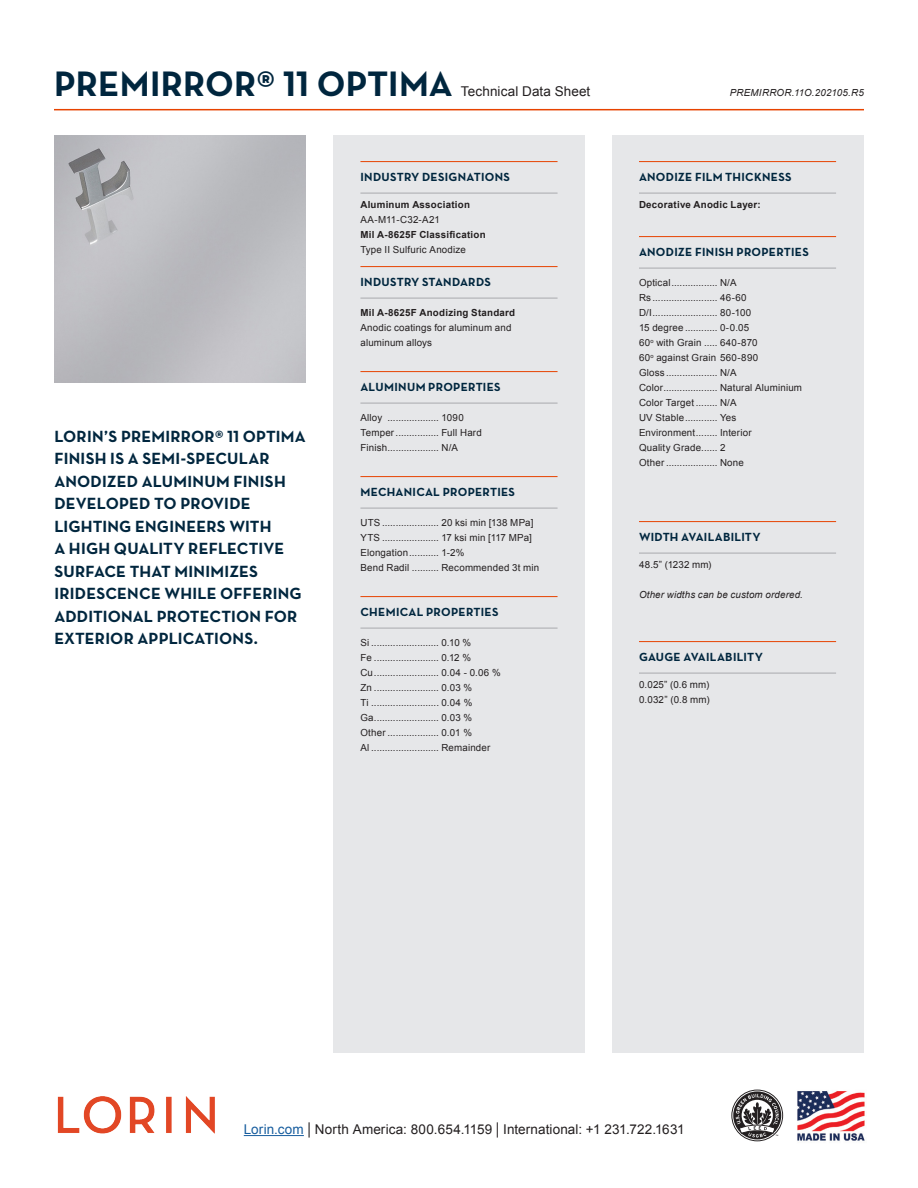
<style>
.page{position:relative;width:918px;height:1188px;background:#fff}
.page>*{position:absolute;margin:0;border:0;box-sizing:border-box;transform-origin:0 0}
.t1{font:700 36px "Neutraface Text";letter-spacing:.005em;color:#00263e}
.t2{font:700 16.5px/22.5px "Neutraface Text";letter-spacing:.015em;color:#00263e}
.t3{font:13.5px "Arial";letter-spacing:.01em;color:#231f20}
.t4{font:700 12px "Neutraface Text";letter-spacing:.025em;color:#00263e}
.t5{font:9.75px "Arial";letter-spacing:.02em;color:#231f20}
.t6{font:700 9.75px "Arial";letter-spacing:.025em;color:#231f20}
.t7{font:italic 9.75px "Arial";letter-spacing:.02em;color:#231f20}
.t8{font:3.15px "Arial";color:#231f20}
.s1{color:#175d9e}
.s2{font-size:16.2px}
</style>
<div class="page">
<div style="left:333px;top:135px;width:252px;height:918px;background:#e6e7e9"></div>
<div style="left:612px;top:135px;width:252px;height:918px;background:#e6e7e9"></div>
<img style="left:57px;top:1096px;width:158px;height:38px">
<hr style="left:244px;top:1135px;width:60px;height:1px;background:#175d9e">
<img style="left:797px;top:1091px;width:68px;height:50px">
<img style="left:54px;top:135px;width:252px;height:248px">
<hr style="left:360px;top:161px;width:198px;height:1px;background:#e74300">
<hr style="left:360px;top:193px;width:198px;height:1px;background:#a8a9ad">
<hr style="left:360px;top:266px;width:198px;height:1px;background:#e74300">
<hr style="left:360px;top:298px;width:198px;height:1px;background:#a8a9ad">
<hr style="left:360px;top:371px;width:198px;height:1px;background:#e74300">
<hr style="left:360px;top:403px;width:198px;height:1px;background:#a8a9ad">
<hr style="left:360px;top:476px;width:198px;height:1px;background:#e74300">
<hr style="left:360px;top:508px;width:198px;height:1px;background:#a8a9ad">
<hr style="left:360px;top:596px;width:198px;height:1px;background:#e74300">
<hr style="left:360px;top:628px;width:198px;height:1px;background:#a8a9ad">
<hr style="left:639px;top:161px;width:197px;height:1px;background:#e74300">
<hr style="left:639px;top:193px;width:197px;height:1px;background:#a8a9ad">
<hr style="left:639px;top:236px;width:197px;height:1px;background:#e74300">
<hr style="left:639px;top:268px;width:197px;height:1px;background:#a8a9ad">
<hr style="left:639px;top:521px;width:197px;height:1px;background:#e74300">
<hr style="left:639px;top:553px;width:197px;height:1px;background:#a8a9ad">
<hr style="left:639px;top:641px;width:197px;height:1px;background:#e74300">
<hr style="left:639px;top:673px;width:197px;height:1px;background:#a8a9ad">
<svg style="left:731px;top:1090px;width:52px;height:51px"></svg>
<hr style="left:54px;top:109px;width:810px;height:1px;background:#e74300">
<p class="t1" style="left:54px;top:60px;width:400px">PREMIRROR® 11 OPTIMA</p>
<p class="t3" style="left:461px;top:82px;width:131px">Technical Data Sheet</p>
<p class="t7" style="left:730px;top:86px;width:136px">PREMIRROR.11O.202105.R5</p>
<p class="t2" style="left:54px;top:425px;width:253px">LORIN’S PREMIRROR® 11 OPTIMA<br>FINISH IS A SEMI-SPECULAR<br>ANODIZED ALUMINUM FINISH<br>DEVELOPED TO PROVIDE<br>LIGHTING ENGINEERS WITH<br>A HIGH QUALITY REFLECTIVE<br>SURFACE THAT MINIMIZES<br>IRIDESCENCE WHILE OFFERING<br>ADDITIONAL PROTECTION FOR<br>EXTERIOR APPLICATIONS.</p>
<p class="t4" style="left:360px;top:170px;width:151px">INDUSTRY DESIGNATIONS</p>
<p class="t6" style="left:360px;top:199px;width:111px">Aluminum Association</p>
<p class="t5" style="left:360px;top:214px;width:81px">AA-M11-C32-A21</p>
<p class="t6" style="left:360px;top:229px;width:127px">Mil A-8625F Classification</p>
<p class="t5" style="left:360px;top:244px;width:107px">Type II Sulfuric Anodize</p>
<p class="t4" style="left:360px;top:275px;width:132px">INDUSTRY STANDARDS</p>
<p class="t6" style="left:360px;top:307px;width:156px">Mil A-8625F Anodizing Standard</p>
<p class="t5" style="left:360px;top:322px;width:153px">Anodic coatings for aluminum and</p>
<p class="t5" style="left:360px;top:337px;width:73px">aluminum alloys</p>
<p class="t4" style="left:360px;top:380px;width:142px">ALUMINUM PROPERTIES</p>
<p class="t5" style="left:360px;top:412px;width:105px">Alloy ................... 1090</p>
<p class="t5" style="left:360px;top:427px;width:123px">Temper................ Full Hard</p>
<p class="t5" style="left:360px;top:442px;width:99px">Finish................... N/A</p>
<p class="t4" style="left:360px;top:485px;width:156px">MECHANICAL PROPERTIES</p>
<p class="t5" style="left:360px;top:517px;width:174px">UTS ..................... 20 ksi min [138 MPa]</p>
<p class="t5" style="left:360px;top:532px;width:173px">YTS ..................... 17 ksi min [117 MPa]</p>
<p class="t5" style="left:360px;top:547px;width:106px">Elongation........... 1-2%</p>
<p class="t5" style="left:360px;top:562px;width:180px">Bend Radil .......... Recommended 3t min</p>
<p class="t4" style="left:360px;top:605px;width:140px">CHEMICAL PROPERTIES</p>
<p class="t5" style="left:360px;top:637px;width:112px">Si ......................... 0.10 %</p>
<p class="t5" style="left:360px;top:652px;width:112px">Fe ........................ 0.12 %</p>
<p class="t5" style="left:360px;top:667px;width:142px">Cu........................ 0.04 - 0.06 %</p>
<p class="t5" style="left:360px;top:682px;width:113px">Zn ........................ 0.03 %</p>
<p class="t5" style="left:360px;top:697px;width:114px">Ti ......................... 0.04 %</p>
<p class="t5" style="left:360px;top:712px;width:113px">Ga........................ 0.03 %</p>
<p class="t5" style="left:360px;top:727px;width:113px">Other ................... 0.01 %</p>
<p class="t5" style="left:360px;top:742px;width:131px">Al ......................... Remainder</p>
<p class="t4" style="left:639px;top:170px;width:154px">ANODIZE FILM THICKNESS</p>
<p class="t6" style="left:639px;top:199px;width:123px">Decorative Anodic Layer:</p>
<p class="t4" style="left:639px;top:245px;width:171px">ANODIZE FINISH PROPERTIES</p>
<p class="t5" style="left:639px;top:277px;width:99px">Optical................. N/A</p>
<p class="t5" style="left:639px;top:292px;width:109px">Rs ........................ 46-60</p>
<p class="t5" style="left:639px;top:307px;width:114px">D/I........................ 80-100</p>
<p class="t5" style="left:639px;top:322px;width:112px">15 degree ............ 0-0.05</p>
<p class="t5" style="left:639px;top:337px;width:120px">60<sup>o</sup> with Grain ..... 640-870</p>
<p class="t5" style="left:639px;top:352px;width:121px">60<sup>o</sup> against Grain 560-890</p>
<p class="t5" style="left:639px;top:367px;width:99px">Gloss ................... N/A</p>
<p class="t5" style="left:639px;top:382px;width:165px">Color.................... Natural Aluminium</p>
<p class="t5" style="left:639px;top:397px;width:99px">Color Target ........ N/A</p>
<p class="t5" style="left:639px;top:412px;width:99px">UV Stable............ Yes</p>
<p class="t5" style="left:639px;top:427px;width:114px">Environment........ Interior</p>
<p class="t5" style="left:639px;top:442px;width:88px">Quality Grade...... 2</p>
<p class="t5" style="left:639px;top:457px;width:106px">Other ................... None</p>
<p class="t4" style="left:639px;top:530px;width:123px">WIDTH AVAILABILITY</p>
<p class="t5" style="left:639px;top:559px;width:74px">48.5” (1232 mm)</p>
<p class="t7" style="left:639px;top:589px;width:166px">Other widths can be custom ordered.</p>
<p class="t4" style="left:639px;top:650px;width:125px">GAUGE AVAILABILITY</p>
<p class="t5" style="left:639px;top:679px;width:72px">0.025” (0.6 mm)</p>
<p class="t5" style="left:639px;top:694px;width:72px">0.032” (0.8 mm)</p>
<p class="t3" style="left:244px;top:1121px;width:442px"><span class="s1">Lorin.com</span> <span class="s2">|</span> North America: 800.654.1159 <span class="s2">|</span> International: +1 231.722.1631</p>
<p class="t8" style="left:776px;top:1133px;width:5px">™</p>
</div>
